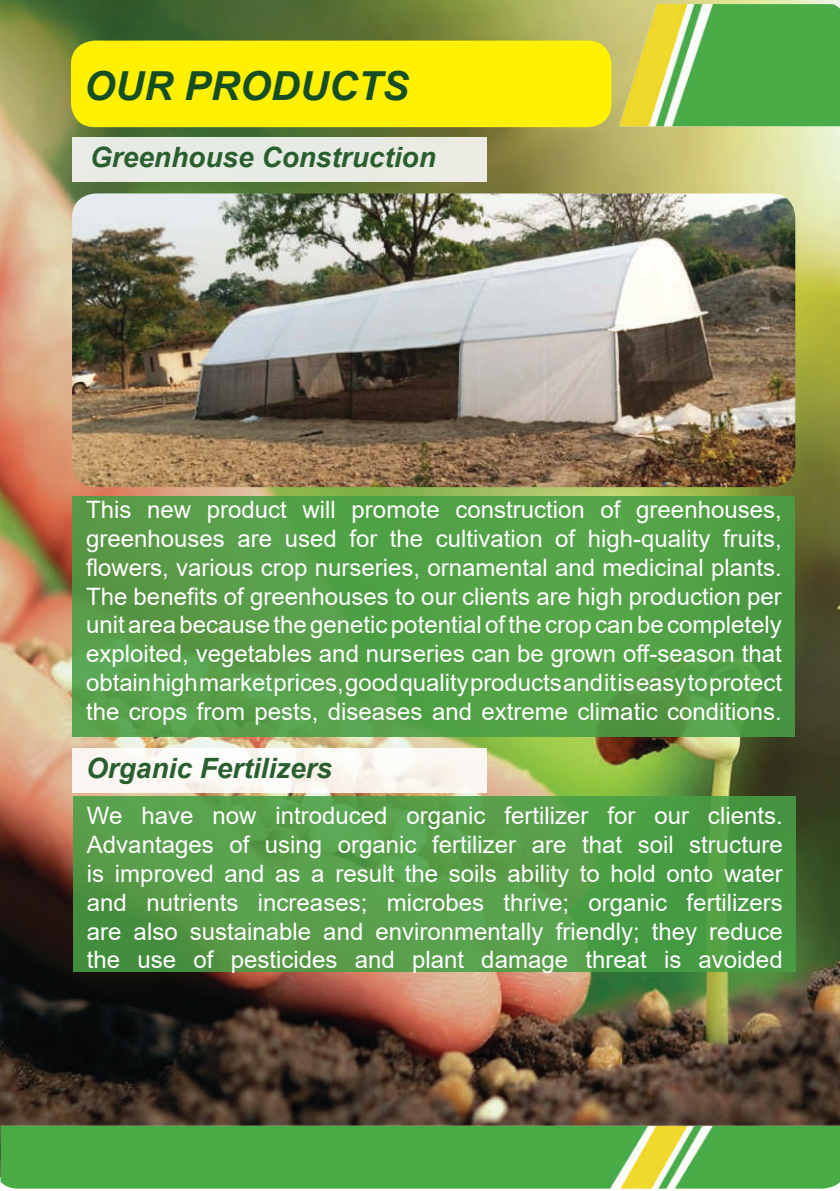
<style>
.page{position:relative;width:840px;height:1191px;background:#fff}
.page>*{position:absolute;margin:0;border:0;box-sizing:border-box;transform-origin:0 0}
.t1{font:italic 700 40px "Arial";color:#154d25}
.t2{font:italic 700 28px "Arial";color:#295f2f}
.t3{font:24px/28.8px "Arial";color:#fff;text-align:justify}
</style>
<div class="page">
<img style="left:0;top:4px;width:839px;height:1184px">
<div style="left:71px;top:41px;width:540px;height:86px;background:#fff101;border-radius:24px"></div>
<div style="left:72px;top:138px;width:414px;height:44px;background:#e7ebe3"></div>
<div style="left:72px;top:496px;width:721px;height:240px;background:linear-gradient(to right,#5a9f4b,#4ea045)"></div>
<div style="left:72px;top:748px;width:414px;height:45px;background:#fbf7f2"></div>
<svg style="left:74px;top:796px;width:721px;height:175px;fill:#599e49"></svg>
<h1 class="t1" style="left:84px;top:59px;width:326px">OUR PRODUCTS</h1>
<p class="t2" style="left:90px;top:139px;width:347px">Greenhouse Construction</p>
<p class="t3" style="left:86px;top:495px;width:697px">This new product will promote construction of greenhouses, greenhouses are used for the cultivation of high-quality fruits, flowers, various crop nurseries, ornamental and medicinal plants.<br>The benefits of greenhouses to our clients are high production per unit area because the genetic potential of the crop can be completely exploited, vegetables and nurseries can be grown off-season that obtain high market prices, good quality products and it is easy to protect the crops from pests, diseases and extreme climatic conditions.</p>
<p class="t2" style="left:86px;top:749px;width:247px">Organic Fertilizers</p>
<p class="t3" style="left:87px;top:801px;width:697px">We have now introduced organic fertilizer for our clients.<br>Advantages of using organic fertilizer are that soil structure is improved and as a result the soils ability to hold onto water and nutrients increases; microbes thrive; organic fertilizers are also sustainable and environmentally friendly; they reduce the use of pesticides and plant damage threat is avoided</p>
</div>
